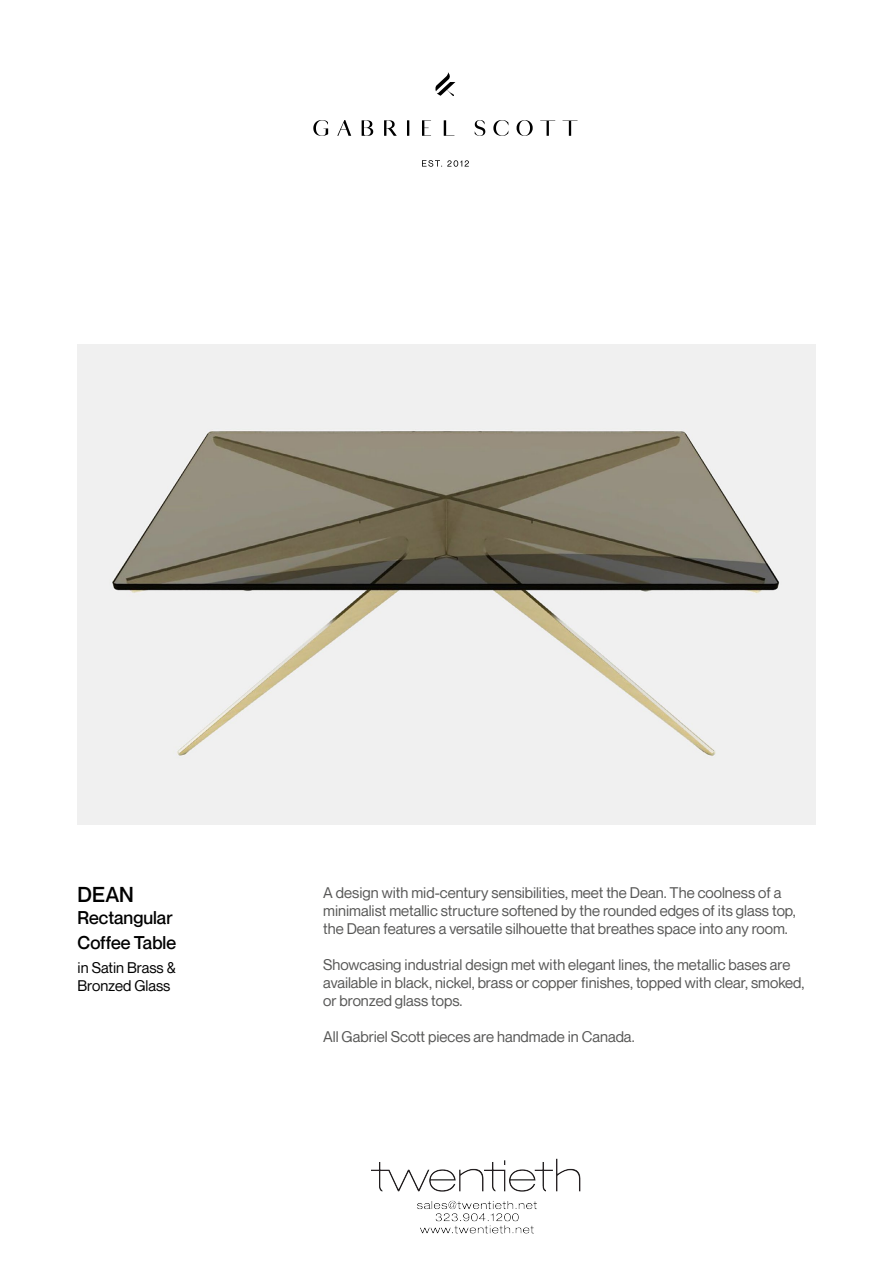
<style>
.page{position:relative;width:893px;height:1263px;background:#fff}
.page>*{position:absolute;margin:0;border:0;box-sizing:border-box;transform-origin:0 0}
.t1{font:500 21px "Neue Montreal";color:#000}
.t2{font:500 18px/25.2px "Neue Montreal";color:#000}
.t3{font:15px/18px "Neue Montreal";color:#575756}
.t4{font:15px/18px "Neue Montreal";color:#000}
</style>
<div class="page">
<svg style="left:313px;top:72px;width:264px;height:95px"></svg>
<img style="left:78px;top:344px;width:737px;height:480px">
<img style="left:371px;top:1158px;width:210px;height:76px">
<h1 class="t1" style="left:78px;top:882px;width:58px">DEAN</h1>
<p class="t2" style="left:78px;top:905px;width:100px">Rectangular<br>Coffee Table</p>
<p class="t4" style="left:78px;top:959px;width:99px">in Satin Brass &amp;<br>Bronzed Glass</p>
<p class="t3" style="left:323px;top:883px;width:474px">A design with mid-century sensibilities, meet the Dean. The coolness of a minimalist metallic structure softened by the rounded edges of its glass top, the Dean features a versatile silhouette that breathes space into any room.</p>
<p class="t3" style="left:323px;top:955px;width:483px">Showcasing industrial design met with elegant lines, the metallic bases are available in black, nickel, brass or copper finishes, topped with clear, smoked, or bronzed glass tops.</p>
<p class="t3" style="left:323px;top:1027px;width:313px">All Gabriel Scott pieces are handmade in Canada.</p>
</div>
